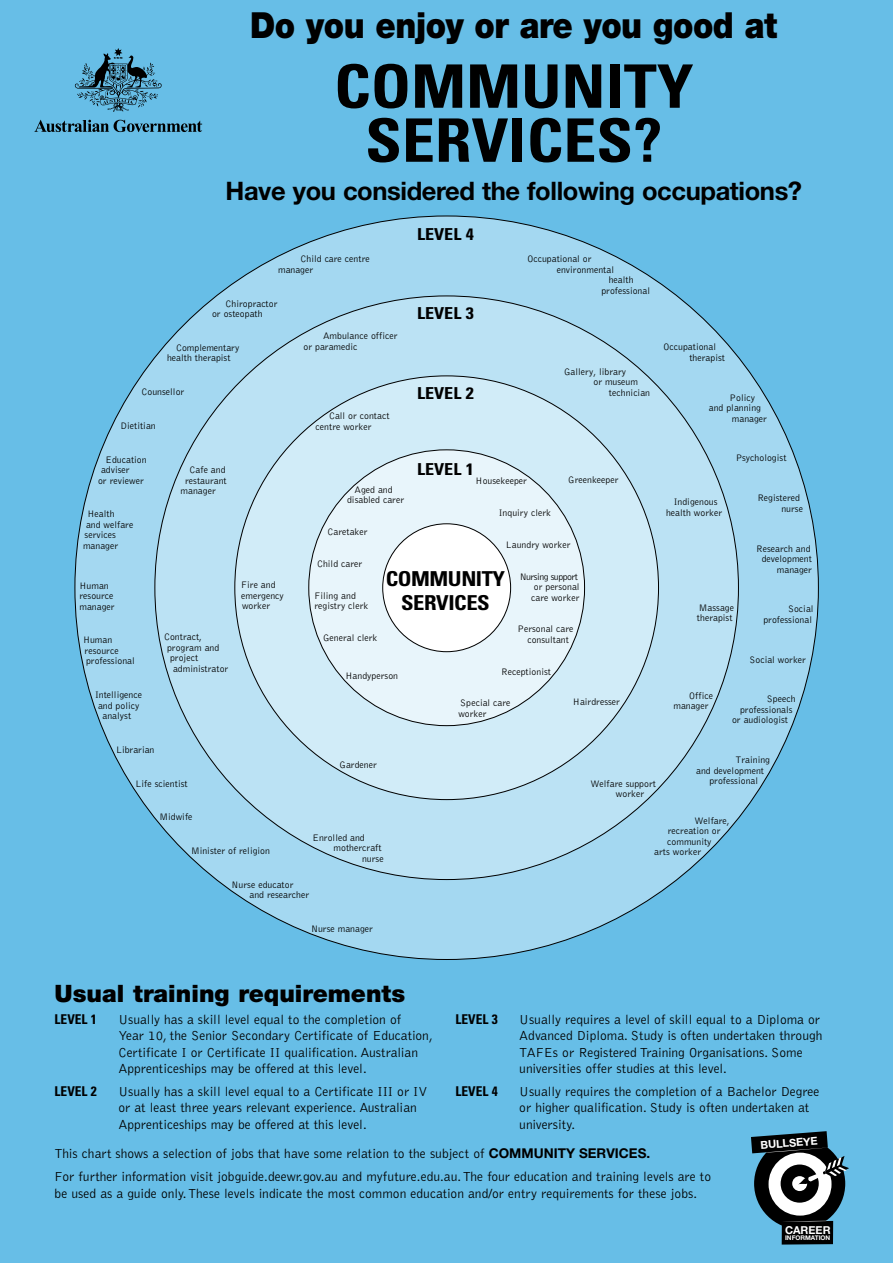
<style>
.page{position:relative;width:893px;height:1263px;background:#67bee7}
.page>*{position:absolute;margin:0;border:0;box-sizing:border-box;transform-origin:0 0}
.t1{font:700 condensed 60px/54px "Univers LT";color:#000;text-align:center;scale:1.1 1}
.t2{font:900 36px "Helvetica Neue LT";letter-spacing:-.015em;color:#000;scale:.9 1}
.t3{font:700 25.5px "Helvetica Neue LT";letter-spacing:-.015em;color:#000}
.t4{font:900 24px "Helvetica Neue LT";color:#000}
.t5{font:700 condensed 20.55px/23.5px "Univers LT";letter-spacing:-.02em;color:#000;text-align:center;scale:1.1 1}
.t6{font:700 condensed 16.5px "Univers LT";color:#000;scale:1.1 1}
.t7{font:300 13.5px/16.5px "Bell Gothic";color:#000}
.t8{font:700 condensed 13.5px "Univers LT";color:#000}
.t9{font:700 10.95px "Helvetica Neue LT";color:#fff}
.t10{font:300 9.75px/10.5px "Bell Gothic";color:#000}
.t11{font:700 6.45px "Helvetica Neue LT";color:#fff}
.s1{font-family:"Helvetica Neue LT";font-weight:700}
</style>
<div class="page">
<div style="left:75px;top:216px;width:743px;height:743px;background:#a4d8f1;border-radius:50%"></div>
<div style="left:155px;top:296px;width:583px;height:583px;background:#bbe2f4;border-radius:50%"></div>
<div style="left:235px;top:376px;width:423px;height:424px;background:#d1ecf8;border-radius:50%"></div>
<div style="left:309px;top:450px;width:276px;height:276px;background:#e8f5fb;border-radius:50%"></div>
<div style="left:383px;top:524px;width:128px;height:128px;background:#fff;border-radius:50%"></div>
<div style="left:754px;top:1138px;width:91px;height:91px;background:#000;border-radius:50%"></div>
<div style="left:768px;top:1152px;width:63px;height:63px;background:#fff;border-radius:50%"></div>
<div style="left:781px;top:1164px;width:38px;height:39px;background:#000;border-radius:50%"></div>
<div style="left:792px;top:1176px;width:15px;height:15px;background:#fff;border-radius:50%"></div>
<div style="left:782px;top:1221px;width:51px;height:23px;background:#000"></div>
<svg style="left:783px;top:1221px;width:44px;height:1px"></svg>
<svg style="left:751px;top:1131px;width:98px;height:53px"></svg>
<svg style="left:34px;top:120px;width:168px;height:12px"></svg>
<svg style="left:75px;top:48px;width:87px;height:64px"></svg>
<h2 class="t2" style="left:250px;top:4px;width:587px">Do you enjoy or are you good at</h2>
<h1 class="t1" style="left:334px;top:59px;width:328px">COMMUNITY<br>SERVICES?</h1>
<h3 class="t3" style="left:226px;top:175px;width:578px">Have you considered the following occupations?</h3>
<p class="t10" style="left:278px;top:254px;width:93px;text-indent:23px">Child care centre manager</p>
<h3 class="t6" style="left:417px;top:224px;width:53px">LEVEL 4</h3>
<p class="t10" style="left:527px;top:254px;width:66px">Occupational or</p>
<p class="t10" style="left:557px;top:265px;width:59px">environmental</p>
<p class="t10" style="left:609px;top:275px;width:26px">health</p>
<p class="t10" style="left:601px;top:286px;width:50px">professional</p>
<p class="t10" style="left:212px;top:298px;width:67px;text-indent:14px">Chiropractor or osteopath</p>
<p class="t10" style="left:167px;top:343px;width:74px;text-indent:9px">Complementary health therapist</p>
<p class="t10" style="left:142px;top:387px;width:44px">Counsellor</p>
<p class="t10" style="left:121px;top:421px;width:37px">Dietitian</p>
<p class="t10" style="left:106px;top:454px;width:43px">Education</p>
<p class="t10" style="left:101px;top:465px;width:30px">adviser</p>
<p class="t10" style="left:98px;top:475px;width:47px">or reviewer</p>
<p class="t10" style="left:88px;top:509px;width:29px">Health</p>
<p class="t10" style="left:86px;top:520px;width:49px">and welfare</p>
<p class="t10" style="left:85px;top:530px;width:33px">services</p>
<p class="t10" style="left:83px;top:541px;width:37px">manager</p>
<p class="t10" style="left:80px;top:580px;width:37px">Human resource manager</p>
<p class="t10" style="left:83px;top:635px;width:53px">Human resource professional</p>
<p class="t10" style="left:95px;top:690px;width:49px;text-align:center">Intelligence and policy analyst</p>
<p class="t10" style="left:116px;top:745px;width:40px">Librarian</p>
<p class="t10" style="left:136px;top:778px;width:54px">Life scientist</p>
<p class="t10" style="left:160px;top:812px;width:35px">Midwife</p>
<p class="t10" style="left:191px;top:846px;width:81px">Minister of religion</p>
<p class="t10" style="left:249px;top:880px;width:61px;text-indent:-18px">Nurse educator and researcher</p>
<h3 class="t6" style="left:417px;top:303px;width:53px">LEVEL 3</h3>
<p class="t10" style="left:304px;top:331px;width:95px;text-indent:20px">Ambulance officer or paramedic</p>
<p class="t10" style="left:689px;top:342px;width:37px;text-indent:-26px">Occupational therapist</p>
<p class="t10" style="left:564px;top:366px;width:63px">Gallery, library</p>
<p class="t10" style="left:593px;top:377px;width:46px">or museum</p>
<p class="t10" style="left:609px;top:387px;width:43px">technician</p>
<h3 class="t6" style="left:417px;top:383px;width:53px">LEVEL 2</h3>
<p class="t10" style="left:730px;top:392px;width:27px">Policy</p>
<p class="t10" style="left:709px;top:403px;width:54px">and planning</p>
<p class="t10" style="left:732px;top:413px;width:37px">manager</p>
<p class="t10" style="left:736px;top:453px;width:52px">Psychologist</p>
<p class="t10" style="left:781px;top:493px;width:23px;text-indent:-24px">Registered nurse</p>
<p class="t10" style="left:756px;top:543px;width:57px;text-align:right">Research and development manager</p>
<p class="t10" style="left:763px;top:604px;width:52px;text-align:right">Social professional</p>
<p class="t10" style="left:749px;top:654px;width:58px">Social worker</p>
<p class="t10" style="left:767px;top:694px;width:30px">Speech</p>
<p class="t10" style="left:740px;top:704px;width:54px">professionals</p>
<p class="t10" style="left:732px;top:715px;width:58px">or audiologist</p>
<p class="t10" style="left:735px;top:755px;width:36px">Training</p>
<p class="t10" style="left:696px;top:765px;width:69px">and development</p>
<p class="t10" style="left:709px;top:776px;width:50px">professional</p>
<p class="t10" style="left:694px;top:816px;width:37px">Welfare,</p>
<p class="t10" style="left:668px;top:826px;width:54px">recreation or</p>
<p class="t10" style="left:667px;top:837px;width:46px">community</p>
<p class="t10" style="left:654px;top:847px;width:48px">arts worker</p>
<p class="t10" style="left:316px;top:411px;width:76px;text-indent:14px">Call or contact centre worker</p>
<h3 class="t6" style="left:417px;top:459px;width:53px">LEVEL 1</h3>
<p class="t10" style="left:190px;top:465px;width:37px">Cafe and</p>
<p class="t10" style="left:185px;top:475px;width:43px">restaurant</p>
<p class="t10" style="left:181px;top:486px;width:37px">manager</p>
<p class="t10" style="left:568px;top:475px;width:52px">Greenkeeper</p>
<p class="t10" style="left:476px;top:476px;width:53px">Housekeeper</p>
<p class="t10" style="left:499px;top:508px;width:54px">Inquiry clerk</p>
<p class="t10" style="left:506px;top:540px;width:66px">Laundry worker</p>
<p class="t10" style="left:531px;top:571px;width:50px;text-indent:-11px">Nursing support or personal care worker</p>
<p class="t10" style="left:518px;top:624px;width:58px;text-align:center">Personal care consultant</p>
<p class="t10" style="left:501px;top:666px;width:51px">Receptionist</p>
<p class="t10" style="left:458px;top:698px;width:54px">Special care worker</p>
<p class="t10" style="left:347px;top:484px;width:59px;text-align:center">Aged and disabled carer</p>
<p class="t10" style="left:328px;top:527px;width:42px">Caretaker</p>
<p class="t10" style="left:317px;top:558px;width:47px">Child carer</p>
<p class="t10" style="left:314px;top:590px;width:55px">Filing and registry clerk</p>
<p class="t10" style="left:323px;top:633px;width:56px">General clerk</p>
<p class="t10" style="left:346px;top:670px;width:54px">Handyperson</p>
<p class="t10" style="left:666px;top:497px;width:58px;text-align:center">Indigenous health worker</p>
<h3 class="t5" style="left:386px;top:567px;width:110px">COMMUNITY<br>SERVICES</h3>
<p class="t10" style="left:241px;top:580px;width:44px">Fire and emergency worker</p>
<p class="t10" style="left:697px;top:603px;width:39px">Massage therapist</p>
<p class="t10" style="left:164px;top:632px;width:39px">Contract,</p>
<p class="t10" style="left:167px;top:643px;width:54px">program and</p>
<p class="t10" style="left:170px;top:653px;width:30px">project</p>
<p class="t10" style="left:173px;top:664px;width:57px">administrator</p>
<p class="t10" style="left:673px;top:691px;width:41px;text-indent:16px">Office manager</p>
<p class="t10" style="left:573px;top:697px;width:49px">Hairdresser</p>
<p class="t10" style="left:340px;top:760px;width:39px">Gardener</p>
<p class="t10" style="left:616px;top:779px;width:42px;text-indent:-26px">Welfare support worker</p>
<p class="t10" style="left:313px;top:833px;width:54px">Enrolled and</p>
<p class="t10" style="left:334px;top:843px;width:50px">mothercraft</p>
<p class="t10" style="left:362px;top:854px;width:23px">nurse</p>
<p class="t10" style="left:311px;top:924px;width:63px">Nurse manager</p>
<h3 class="t4" style="left:55px;top:979px;width:352px">Usual training requirements</h3>
<h3 class="t8" style="left:455px;top:1010px;width:44px">LEVEL 3</h3>
<h3 class="t7" style="left:519px;top:1011px;width:305px">Usually requires a level of skill equal to a Diploma or Advanced Diploma. Study is often undertaken through TAFEs or Registered Training Organisations. Some universities offer studies at this level.</h3>
<h3 class="t8" style="left:455px;top:1083px;width:44px">LEVEL 4</h3>
<h3 class="t7" style="left:519px;top:1083px;width:302px">Usually requires the completion of a Bachelor Degree or higher qualification. Study is often undertaken at university.</h3>
<p class="t9" style="left:760px;top:1138px;width:59px;rotate:-4deg">BULLSEYE</p>
<h3 class="t8" style="left:55px;top:1010px;width:44px">LEVEL 1</h3>
<h3 class="t7" style="left:118px;top:1011px;width:316px">Usually has a skill level equal to the completion of<br>Year 10, the Senior Secondary Certificate of Education, Certificate I or Certificate II qualification. Australian Apprenticeships may be offered at this level.</h3>
<h3 class="t8" style="left:55px;top:1083px;width:44px">LEVEL 2</h3>
<h3 class="t7" style="left:118px;top:1083px;width:311px">Usually has a skill level equal to a Certificate III or IV or at least three years relevant experience. Australian<br>Apprenticeships may be offered at this level.</h3>
<h3 class="t7" style="left:55px;top:1142px;width:658px;line-height:23px">This chart shows a selection of jobs that have some relation to the subject of <span class="s1">COMMUNITY SERVICES.<br></span>For further information visit jobguide.deewr.gov.au and myfuture.edu.au. The four education and training levels are to</h3>
<h3 class="t7" style="left:55px;top:1185px;width:644px">be used as a guide only. These levels indicate the most common education and/or entry requirements for these jobs.</h3>
<p class="t9" style="left:785px;top:1223px;width:47px">CAREER</p>
<p class="t11" style="left:785px;top:1234px;width:47px">INFORMATION</p>
</div>
